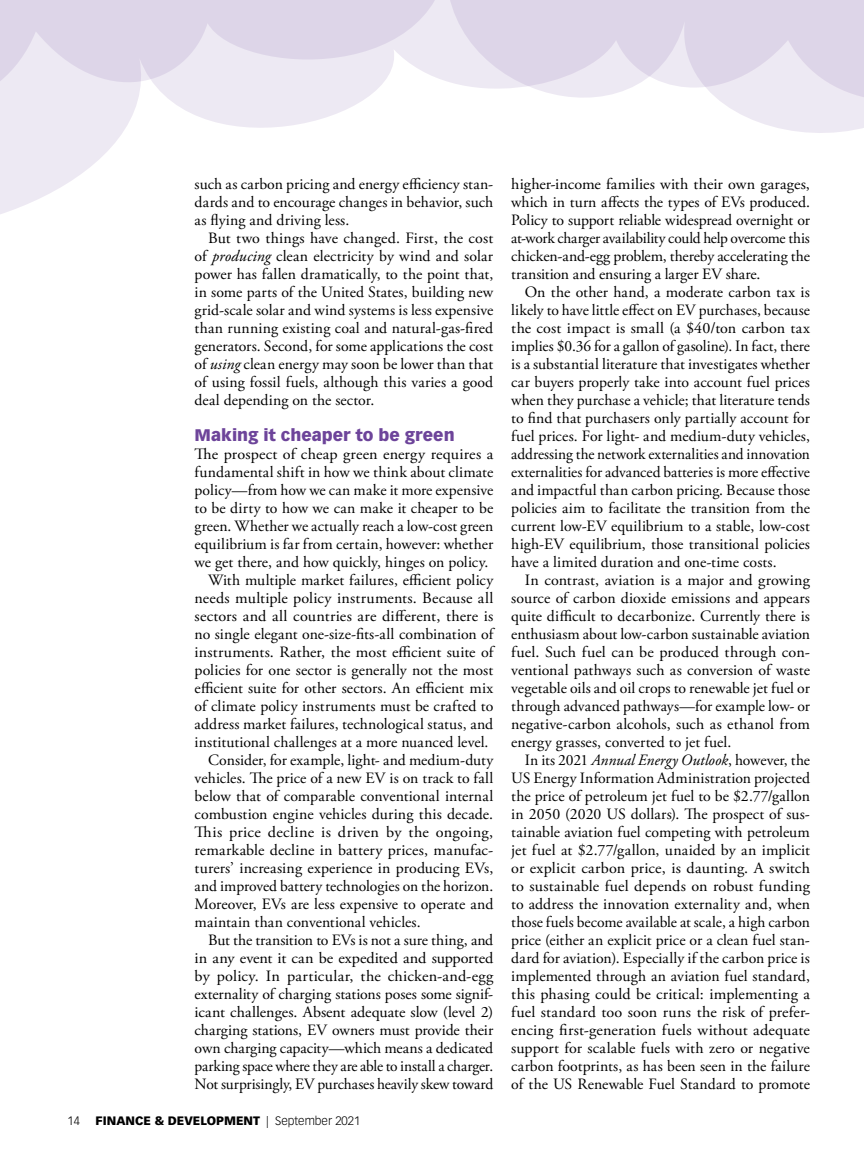
<style>
.page{position:relative;width:864px;height:1161px;background:#fff}
.page>*{position:absolute;margin:0;border:0;box-sizing:border-box;transform-origin:0 0}
.t1{font:900 16.5px "Vectora LT Std";color:#6d449a}
.t2{font:15.75px/18px "Adobe Garamond Pro";letter-spacing:.005em;color:#000;text-align:justify}
.t3{font:900 12px "Vectora LT Std";color:#000}
.t4{font:300 12px "Vectora LT Std";color:#000}
.s1{font-style:italic}
.s2{font-weight:300}
</style>
<div class="page">
<svg style="left:0;top:0;width:864px;height:195px"></svg>
<p class="t2" style="left:195px;top:176px;width:300px">such as carbon pricing and energy efficiency stan&shy;dards and to encourage changes in behavior, such as flying and driving less.</p>
<p class="t2" style="left:195px;top:230px;width:300px;text-indent:14px">But two things have changed. First, the cost of <span class="s1">producing</span> clean electricity by wind and solar power has fallen dramatically, to the point that, in some parts of the United States, building new grid-scale solar and wind systems is less expensive than running existing coal and natural-gas-fired generators. Second, for some applications the cost of <span class="s1">using</span> clean energy may soon be lower than that of using fossil fuels, although this varies a good deal depending on the sector.</p>
<p class="t1" style="left:195px;top:425px;width:262px">Making it cheaper to be green</p>
<p class="t2" style="left:195px;top:446px;width:300px">The prospect of cheap green energy requires a</p>
<p class="t2" style="left:195px;top:464px;width:300px">fundamental shift in how we think about climate</p>
<p class="t2" style="left:195px;top:482px;width:300px">policy—from how we can make it more expensive</p>
<p class="t2" style="left:195px;top:500px;width:300px">to be dirty to how we can make it cheaper to be</p>
<p class="t2" style="left:195px;top:518px;width:300px">green. Whether we actually reach a low-cost green</p>
<p class="t2" style="left:195px;top:536px;width:300px">equilibrium is far from certain, however: whether</p>
<p class="t2" style="left:195px;top:554px;width:295px">we get there, and how quickly, hinges on policy.</p>
<p class="t2" style="left:208px;top:572px;width:287px">With multiple market failures, efficient policy</p>
<p class="t2" style="left:195px;top:590px;width:300px">needs multiple policy instruments. Because all</p>
<p class="t2" style="left:195px;top:608px;width:300px">sectors and all countries are different, there is</p>
<p class="t2" style="left:195px;top:626px;width:300px">no single elegant one-size-fits-all combination of</p>
<p class="t2" style="left:195px;top:644px;width:300px">instruments. Rather, the most efficient suite of</p>
<p class="t2" style="left:195px;top:662px;width:300px">policies for one sector is generally not the most</p>
<p class="t2" style="left:195px;top:680px;width:300px">efficient suite for other sectors. An efficient mix</p>
<p class="t2" style="left:195px;top:698px;width:300px">of climate policy instruments must be crafted to</p>
<p class="t2" style="left:195px;top:716px;width:300px">address market failures, technological status, and</p>
<p class="t2" style="left:195px;top:734px;width:295px">institutional challenges at a more nuanced level.</p>
<p class="t2" style="left:208px;top:752px;width:287px">Consider, for example, light- and medium-duty</p>
<p class="t2" style="left:195px;top:770px;width:300px">vehicles. The price of a new EV is on track to fall</p>
<p class="t2" style="left:195px;top:788px;width:300px">below that of comparable conventional internal</p>
<p class="t2" style="left:195px;top:806px;width:300px">combustion engine vehicles during this decade.</p>
<p class="t2" style="left:195px;top:824px;width:300px">This price decline is driven by the ongoing,</p>
<p class="t2" style="left:195px;top:842px;width:300px">remarkable decline in battery prices, manufac-</p>
<p class="t2" style="left:195px;top:860px;width:300px">turers’ increasing experience in producing EVs,</p>
<p class="t2" style="left:195px;top:878px;width:300px">and improved battery technologies on the horizon.</p>
<p class="t2" style="left:195px;top:896px;width:300px">Moreover, EVs are less expensive to operate and</p>
<p class="t2" style="left:195px;top:914px;width:228px">maintain than conventional vehicles.</p>
<p class="t2" style="left:208px;top:932px;width:287px">But the transition to EVs is not a sure thing, and</p>
<p class="t2" style="left:195px;top:950px;width:300px">in any event it can be expedited and supported</p>
<p class="t2" style="left:195px;top:968px;width:300px">by policy. In particular, the chicken-and-egg</p>
<p class="t2" style="left:195px;top:986px;width:300px">externality of charging stations poses some signif-</p>
<p class="t2" style="left:195px;top:1004px;width:300px">icant challenges. Absent adequate slow (level 2)</p>
<p class="t2" style="left:195px;top:1022px;width:300px">charging stations, EV owners must provide their</p>
<p class="t2" style="left:195px;top:1040px;width:300px">own charging capacity—which means a dedicated</p>
<p class="t2" style="left:195px;top:1058px;width:300px">parking space where they are able to install a charger.</p>
<p class="t2" style="left:195px;top:1076px;width:300px">Not surprisingly, EV purchases heavily skew toward</p>
<p class="t4" style="left:68px;top:1114px;width:14px">14</p>
<p class="t3" style="left:96px;top:1113px;width:266px">FINANCE &amp; DEVELOPMENT <span class="s2">| September 2021</span></p>
<p class="t2" style="left:511px;top:176px;width:300px">higher-income families with their own garages, which in turn affects the types of EVs produced.<br>Policy to support reliable widespread overnight or at-work charger availability could help overcome this chicken-and-egg problem, thereby accelerating the transition and ensuring a larger EV share.</p>
<p class="t2" style="left:511px;top:284px;width:300px;text-indent:14px">On the other hand, a moderate carbon tax is likely to have little effect on EV purchases, because the cost impact is small (a $40/ton carbon tax implies $0.36 for a gallon of gasoline). In fact, there is a substantial literature that investigates whether car buyers properly take into account fuel prices when they purchase a vehicle; that literature tends to find that purchasers only partially account for fuel prices. For light- and medium-duty vehicles, addressing the network externalities and innovation externalities for advanced batteries is more effective and impactful than carbon pricing. Because those policies aim to facilitate the transition from the current low-EV equilibrium to a stable, low-cost high-EV equilibrium, those transitional policies have a limited duration and one-time costs.</p>
<p class="t2" style="left:511px;top:572px;width:300px;text-indent:14px">In contrast, aviation is a major and growing source of carbon dioxide emissions and appears quite difficult to decarbonize. Currently there is enthusiasm about low-carbon sustainable aviation fuel. Such fuel can be produced through con&shy;ventional pathways such as conversion of waste vegetable oils and oil crops to renewable jet fuel or through advanced pathways—for example low- or negative-carbon alcohols, such as ethanol from energy grasses, converted to jet fuel.</p>
<p class="t2" style="left:511px;top:752px;width:300px;text-indent:14px">In its 2021 <span class="s1">Annual Energy Outlook</span>, however, the US Energy Information Administration projected the price of petroleum jet fuel to be $2.77/gallon in 2050 (2020 US dollars). The prospect of sus&shy;tainable aviation fuel competing with petroleum jet fuel at $2.77/gallon, unaided by an implicit or explicit carbon price, is daunting. A switch to sustainable fuel depends on robust funding to address the innovation externality and, when those fuels become available at scale, a high carbon price (either an explicit price or a clean fuel stan&shy;dard for aviation). Especially if the carbon price is implemented through an aviation fuel standard, this phasing could be critical: implementing a fuel standard too soon runs the risk of prefer&shy;encing first-generation fuels without adequate support for scalable fuels with zero or negative carbon footprints, as has been seen in the failure of the US Renewable Fuel Standard to promote</p>
</div>
